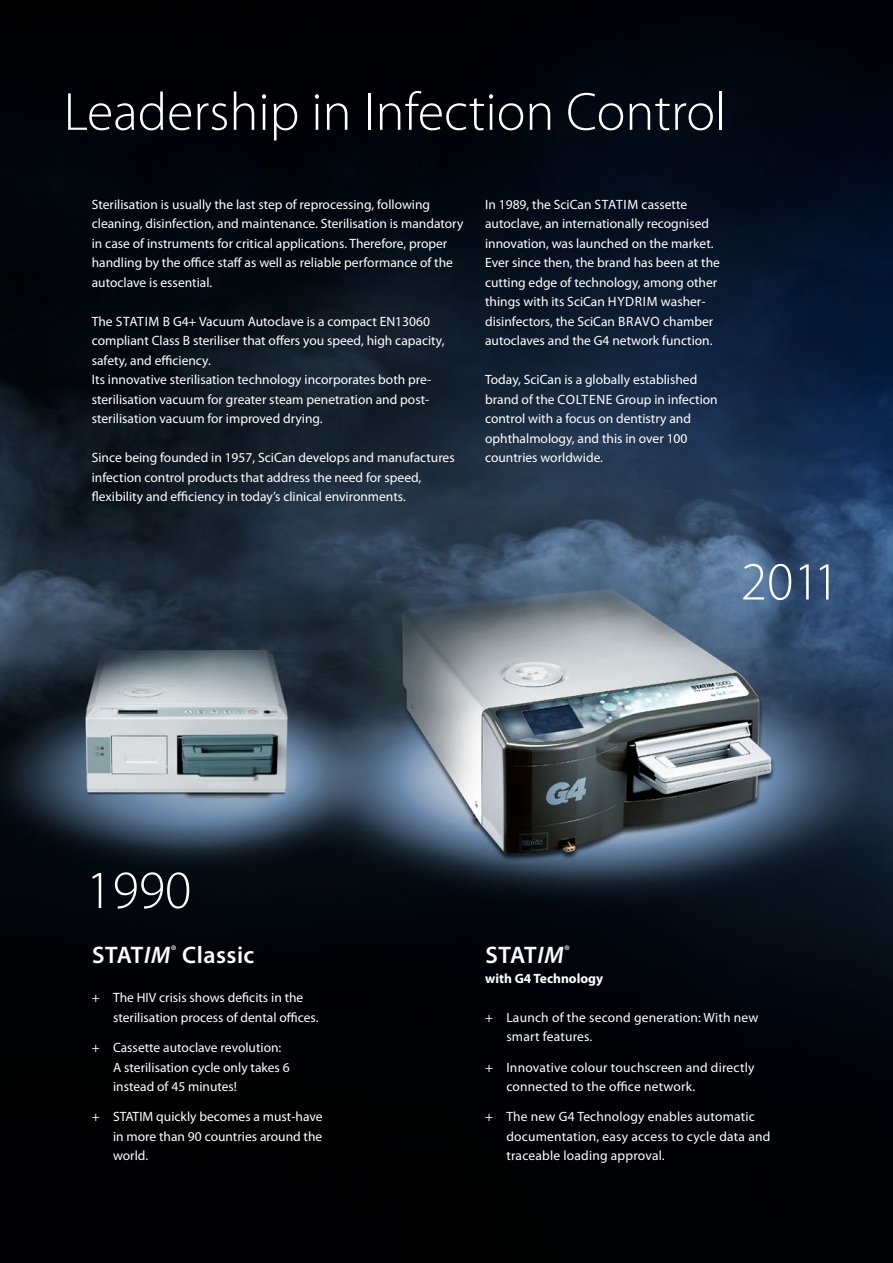
<style>
.page{position:relative;width:893px;height:1263px;background:#fff}
.page>*{position:absolute;margin:0;border:0;box-sizing:border-box;transform-origin:0 0}
.t1{font:300 54px "Myriad Pro";color:#fff}
.t2{font:600 24px "Myriad Pro";letter-spacing:.02em;color:#fff}
.t3{font:13.5px/19.5px "Myriad Pro";color:#fff}
.t4{font:700 13.5px "Myriad Pro";color:#fff}
.s1{font-style:italic}
</style>
<div class="page">
<img style="left:0;top:0;width:893px;height:1263px">
<h1 class="t1" style="left:64px;top:79px;width:664px">Leadership in Infection Control</h1>
<p class="t3" style="left:92px;top:194px;width:373px">Sterilisation is usually the last step of reprocessing, following cleaning, disinfection, and maintenance. Sterilisation is mandatory in case of instruments for critical applications. Therefore, proper handling by the office staff as well as reliable performance of the autoclave is essential.</p>
<p class="t3" style="left:92px;top:311px;width:354px">The STATIM B G4+ Vacuum Autoclave is a compact EN13060 compliant Class B steriliser that offers you speed, high capacity, safety, and efficiency.<br>Its innovative sterilisation technology incorporates both pre&shy;sterilisation vacuum for greater steam penetration and post&shy;sterilisation vacuum for improved drying.</p>
<p class="t3" style="left:92px;top:448px;width:364px">Since being founded in 1957, SciCan develops and manufactures infection control products that address the need for speed, flexibility and efficiency in today’s clinical environments.</p>
<p class="t3" style="left:485px;top:194px;width:236px">In 1989, the SciCan STATIM cassette autoclave, an internationally recognised innovation, was launched on the market.<br>Ever since then, the brand has been at the cutting edge of technology, among other things with its SciCan HYDRIM washer&shy;disinfectors, the SciCan BRAVO chamber autoclaves and the G4 network function.</p>
<p class="t3" style="left:485px;top:370px;width:234px">Today, SciCan is a globally established brand of the COLTENE Group in infection control with a focus on dentistry and ophthalmology, and this in over 100 countries worldwide.</p>
<h1 class="t1" style="left:741px;top:549px;width:100px">2011</h1>
<h1 class="t1" style="left:86px;top:857px;width:107px">1990</h1>
<h2 class="t2" style="left:92px;top:940px;width:164px">STAT<span class="s1">IM</span><sup>®</sup> Classic</h2>
<p class="t3" style="left:113px;top:988px;width:207px;text-indent:-21px">+ The HIV crisis shows deficits in the sterilisation process of dental offices.</p>
<p class="t3" style="left:113px;top:1037px;width:178px;text-indent:-21px">+ Cassette autoclave revolution:<br>A sterilisation cycle only takes 6 instead of 45 minutes!</p>
<p class="t3" style="left:113px;top:1107px;width:211px;text-align:justify;text-indent:-21px">+ STATIM quickly becomes a must-have in more than 90 countries around the world.</p>
<h2 class="t2" style="left:485px;top:940px;width:86px">STAT<span class="s1">IM</span><sup>®</sup></h2>
<p class="t4" style="left:485px;top:969px;width:120px">with G4 Technology</p>
<p class="t3" style="left:506px;top:1007px;width:254px;text-indent:-21px">+ Launch of the second generation: With new smart features.</p>
<p class="t3" style="left:506px;top:1057px;width:250px;text-indent:-21px">+ Innovative colour touchscreen and directly connected to the office network.</p>
<p class="t3" style="left:506px;top:1107px;width:265px;text-indent:-21px">+ The new G4 Technology enables automatic documentation, easy access to cycle data and traceable loading approval.</p>
</div>
